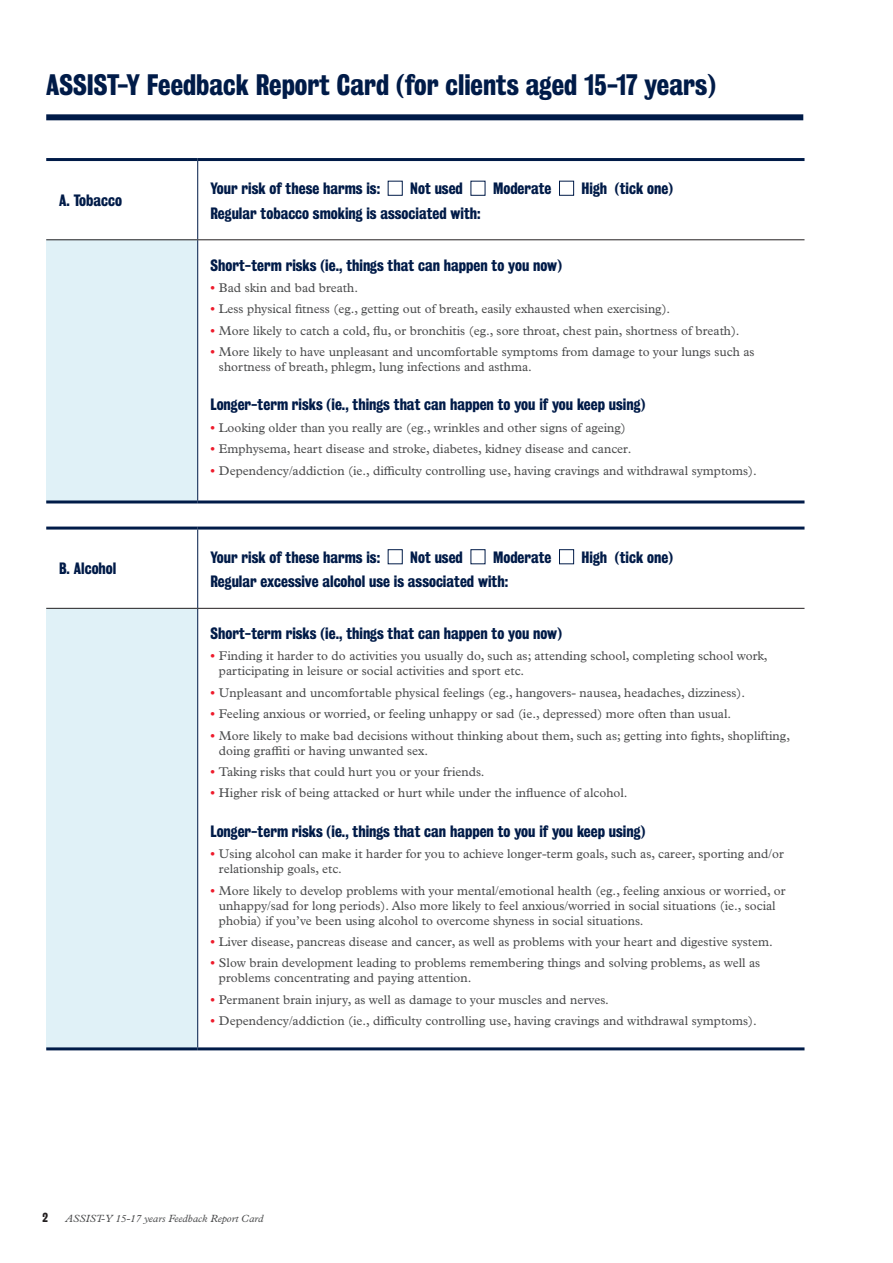
<style>
.page{position:relative;width:893px;height:1263px;background:#fff}
.page>*{position:absolute;margin:0;border:0;box-sizing:border-box;transform-origin:0 0}
.t1{font:700 27px "Bureau Grot Condensed";color:#001b48}
.Body_Text{font:700 15px "Bureau Grot Condensed";color:#001b48}
.t2{font:12.75px/15px "Plantin MT Std";color:#4b4c4d}
.t3{font:700 12px "Bureau Grot Condensed";color:#231f20}
.t4{font:italic 10.5px "Plantin MT Std";color:#4b4c4d}
.s1{font-weight:700;color:#ee1b2c}
</style>
<div class="page">
<div style="left:46px;top:240px;width:152px;height:262px;background:#e0f1f7"></div>
<hr style="left:197px;top:161px;width:1px;height:78px;background:#001b48">
<hr style="left:197px;top:240px;width:1px;height:260px;background:#001b48">
<hr style="left:46px;top:239px;width:152px;height:1px;background:#231f20">
<hr style="left:198px;top:239px;width:606px;height:1px;background:#231f20">
<hr style="left:46px;top:500px;width:152px;height:3px;background:#001b48">
<hr style="left:198px;top:500px;width:606px;height:3px;background:#001b48">
<hr style="left:46px;top:158px;width:152px;height:3px;background:#001b48">
<hr style="left:198px;top:158px;width:606px;height:3px;background:#001b48">
<div style="left:388px;top:181px;width:15px;height:15px;border:1px solid #001b48"></div>
<div style="left:471px;top:181px;width:14px;height:15px;border:1px solid #001b48"></div>
<div style="left:559px;top:181px;width:15px;height:15px;border:1px solid #001b48"></div>
<div style="left:46px;top:608px;width:152px;height:441px;background:#e0f1f7"></div>
<hr style="left:197px;top:530px;width:1px;height:78px;background:#001b48">
<hr style="left:197px;top:609px;width:1px;height:438px;background:#001b48">
<hr style="left:46px;top:608px;width:152px;height:1px;background:#231f20">
<hr style="left:198px;top:608px;width:606px;height:1px;background:#231f20">
<hr style="left:46px;top:1047px;width:152px;height:3px;background:#001b48">
<hr style="left:198px;top:1047px;width:606px;height:3px;background:#001b48">
<hr style="left:46px;top:527px;width:152px;height:3px;background:#001b48">
<hr style="left:198px;top:527px;width:606px;height:3px;background:#001b48">
<div style="left:388px;top:549px;width:15px;height:15px;border:1px solid #001b48"></div>
<div style="left:471px;top:549px;width:14px;height:15px;border:1px solid #001b48"></div>
<div style="left:559px;top:549px;width:15px;height:15px;border:1px solid #001b48"></div>
<div style="left:46px;top:114px;width:757px;height:6px;background:#001b48"></div>
<h2 class="t1" style="left:46px;top:69px;width:671px">ASSIST-Y Feedback Report Card (for clients aged 15-17 years)</h2>
<p class="Body_Text" style="left:59px;top:191px;width:64px">A. Tobacco</p>
<p class="Body_Text" style="left:59px;top:560px;width:59px">B. Alcohol</p>
<p class="Body_Text" style="left:210px;top:180px;width:171px">Your risk of these harms is:</p>
<p class="Body_Text" style="left:410px;top:180px;width:54px">Not used</p>
<p class="Body_Text" style="left:493px;top:180px;width:60px">Moderate</p>
<p class="Body_Text" style="left:582px;top:180px;width:93px">High (tick one)</p>
<p class="Body_Text" style="left:210px;top:204px;width:272px">Regular tobacco smoking is associated with:</p>
<p class="Body_Text" style="left:210px;top:256px;width:353px">Short-term risks (ie., things that can happen to you now)</p>
<p class="t2" style="left:210px;top:280px;width:149px"><span class="s1">•</span> Bad skin and bad breath.</p>
<p class="t2" style="left:210px;top:302px;width:461px"><span class="s1">•</span> Less physical fitness (eg., getting out of breath, easily exhausted when exercising).</p>
<p class="t2" style="left:210px;top:323px;width:531px"><span class="s1">•</span> More likely to catch a cold, flu, or bronchitis (eg., sore throat, chest pain, shortness of breath).</p>
<p class="t2" style="left:219px;top:344px;width:537px;text-indent:-9px"><span class="s1">•</span> More likely to have unpleasant and uncomfortable symptoms from damage to your lungs such as shortness of breath, phlegm, lung infections and asthma.</p>
<p class="Body_Text" style="left:210px;top:396px;width:436px">Longer-term risks (ie., things that can happen to you if you keep using)</p>
<p class="t2" style="left:210px;top:420px;width:417px"><span class="s1">•</span> Looking older than you really are (eg., wrinkles and other signs of ageing)</p>
<p class="t2" style="left:210px;top:441px;width:423px"><span class="s1">•</span> Emphysema, heart disease and stroke, diabetes, kidney disease and cancer.</p>
<p class="t2" style="left:210px;top:463px;width:548px"><span class="s1">•</span> Dependency/addiction (ie., difficulty controlling use, having cravings and withdrawal symptoms).</p>
<p class="Body_Text" style="left:210px;top:548px;width:171px">Your risk of these harms is:</p>
<p class="Body_Text" style="left:410px;top:548px;width:54px">Not used</p>
<p class="Body_Text" style="left:493px;top:548px;width:60px">Moderate</p>
<p class="Body_Text" style="left:582px;top:548px;width:93px">High (tick one)</p>
<p class="Body_Text" style="left:210px;top:573px;width:299px">Regular excessive alcohol use is associated with:</p>
<p class="Body_Text" style="left:210px;top:625px;width:353px">Short-term risks (ie., things that can happen to you now)</p>
<p class="t2" style="left:219px;top:649px;width:550px;text-indent:-9px"><span class="s1">•</span> Finding it harder to do activities you usually do, such as; attending school, completing school work, participating in leisure or social activities and sport etc.</p>
<p class="t2" style="left:210px;top:685px;width:536px"><span class="s1">•</span> Unpleasant and uncomfortable physical feelings (eg., hangovers- nausea, headaches, dizziness).</p>
<p class="t2" style="left:210px;top:706px;width:522px"><span class="s1">•</span> Feeling anxious or worried, or feeling unhappy or sad (ie., depressed) more often than usual.</p>
<p class="t2" style="left:219px;top:728px;width:573px;text-indent:-9px"><span class="s1">•</span> More likely to make bad decisions without thinking about them, such as; getting into fights, shoplifting, doing graffiti or having unwanted sex.</p>
<p class="t2" style="left:210px;top:764px;width:276px"><span class="s1">•</span> Taking risks that could hurt you or your friends.</p>
<p class="t2" style="left:210px;top:786px;width:419px"><span class="s1">•</span> Higher risk of being attacked or hurt while under the influence of alcohol.</p>
<p class="Body_Text" style="left:210px;top:822px;width:436px">Longer-term risks (ie., things that can happen to you if you keep using)</p>
<p class="t2" style="left:219px;top:846px;width:566px;text-indent:-9px"><span class="s1">•</span> Using alcohol can make it harder for you to achieve longer-term goals, such as, career, sporting and/or relationship goals, etc.</p>
<p class="t2" style="left:219px;top:883px;width:568px;text-indent:-9px"><span class="s1">•</span> More likely to develop problems with your mental/emotional health (eg., feeling anxious or worried, or unhappy/sad for long periods). Also more likely to feel anxious/worried in social situations (ie., social phobia) if you’ve been using alcohol to overcome shyness in social situations.</p>
<p class="t2" style="left:210px;top:934px;width:564px"><span class="s1">•</span> Liver disease, pancreas disease and cancer, as well as problems with your heart and digestive system.</p>
<p class="t2" style="left:219px;top:955px;width:543px;text-indent:-9px"><span class="s1">•</span> Slow brain development leading to problems remembering things and solving problems, as well as problems concentrating and paying attention.</p>
<p class="t2" style="left:210px;top:992px;width:400px"><span class="s1">•</span> Permanent brain injury, as well as damage to your muscles and nerves.</p>
<p class="t2" style="left:210px;top:1013px;width:548px"><span class="s1">•</span> Dependency/addiction (ie., difficulty controlling use, having cravings and withdrawal symptoms).</p>
<p class="t3" style="left:43px;top:1210px;width:7px">2</p>
<p class="t4" style="left:65px;top:1212px;width:199px">ASSIST-Y 15-17 years Feedback Report Card</p>
</div>
